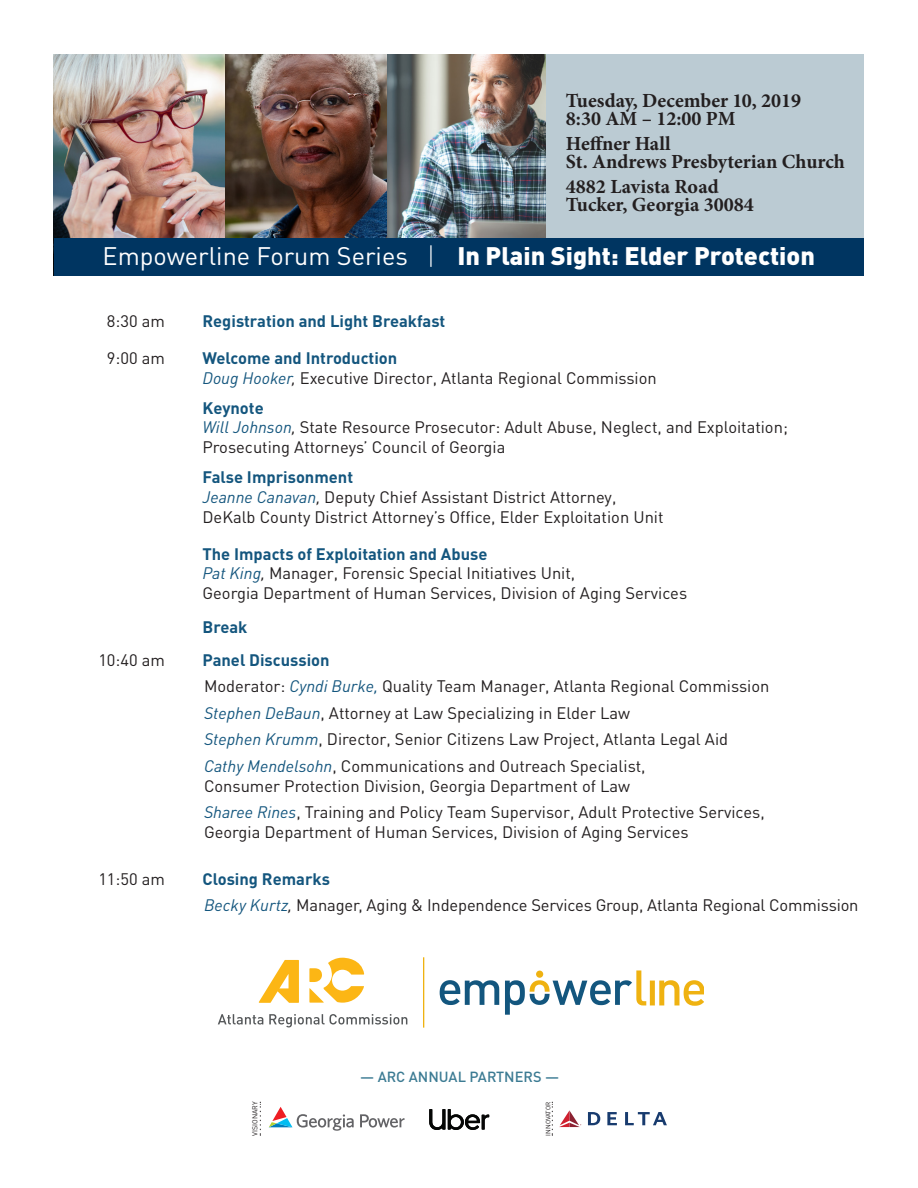
<style>
.page{position:relative;width:918px;height:1188px;background:#fff}
.page>*{position:absolute;margin:0;border:0;box-sizing:border-box;transform-origin:0 0}
.t1{font:900 25.05px "DIN Pro";color:#fff}
.t2{font:700 20.1px/18.1px "Minion Pro";color:#231f20}
.t3{font:16.5px/19.8px "DIN";color:#231f20}
.t4{font:700 16.5px "DIN";color:#14567e}
.t5{font:500 14.55px "DIN Pro";color:#3c7b93}
.t6{font:7.05px "DIN Pro";color:#231f20}
.t7{font:6.45px "DIN Pro";color:#231f20}
.s1{font-weight:400}
.s2{font-weight:300}
.s3{font-weight:700;color:#14567e}
.s4{font-family:"DIN Pro";font-style:italic;color:#14567e}
.s5{font-family:"DIN Pro";font-style:italic}
</style>
<div class="page">
<div style="left:545px;top:54px;width:319px;height:184px;background:#bbcbd3"></div>
<img style="left:54px;top:54px;width:332px;height:184px">
<img style="left:386px;top:54px;width:160px;height:184px">
<div style="left:54px;top:238px;width:810px;height:37px;background:#003561"></div>
<svg style="left:269px;top:1107px;width:136px;height:24px"></svg>
<svg style="left:559px;top:1110px;width:22px;height:17px"></svg>
<svg style="left:588px;top:1112px;width:12px;height:13px"></svg>
<svg style="left:607px;top:1112px;width:10px;height:13px"></svg>
<svg style="left:625px;top:1112px;width:42px;height:13px"></svg>
<svg style="left:260px;top:1102px;width:1px;height:34px"></svg>
<svg style="left:552px;top:1102px;width:1px;height:34px"></svg>
<svg style="left:440px;top:970px;width:264px;height:45px"></svg>
<svg style="left:259px;top:960px;width:40px;height:43px"></svg>
<svg style="left:309px;top:958px;width:55px;height:45px"></svg>
<svg style="left:218px;top:1014px;width:189px;height:13px"></svg>
<hr style="left:423px;top:957px;width:1px;height:71px;background:#efb211">
<svg style="left:429px;top:1109px;width:60px;height:21px"></svg>
<p class="t2" style="left:566px;top:91px;width:237px">Tuesday, December 10, 2019</p>
<p class="t2" style="left:566px;top:109px;width:171px">8:30 AM – 12:00 PM</p>
<p class="t2" style="left:566px;top:134px;width:281px">Heffner Hall<br>St. Andrews Presbyterian Church</p>
<p class="t2" style="left:566px;top:177px;width:154px">4882 Lavista Road</p>
<p class="t2" style="left:566px;top:196px;width:189px">Tucker, Georgia 30084</p>
<p class="t1" style="left:103px;top:236px;width:714px"><span class="s1">Empowerline Forum Series</span> <span class="s2">|</span> In Plain Sight: Elder Protection</p>
<p class="t3" style="left:107px;top:311px;width:60px">8:30 am</p>
<p class="t4" style="left:202px;top:310px;width:244px">Registration and Light Breakfast</p>
<p class="t3" style="left:107px;top:348px;width:60px">9:00 am</p>
<p class="t3" style="left:202px;top:348px;width:456px"><span class="s3">Welcome and Introduction<br></span><span class="s4">Doug Hooker</span><span class="s5">,</span> Executive Director, Atlanta Regional Commission</p>
<p class="t3" style="left:202px;top:397px;width:587px"><span class="s3">Keynote<br></span><span class="s4">Will Johnson</span><span class="s5">,</span> State Resource Prosecutor: Adult Abuse, Neglect, and Exploitation;<br>Prosecuting Attorneys’ Council of Georgia</p>
<p class="t3" style="left:202px;top:467px;width:463px"><span class="s3">False Imprisonment<br></span><span class="s4">Jeanne Canavan</span><span class="s5">,</span> Deputy Chief Assistant District Attorney,<br>DeKalb County District Attorney’s Office, Elder Exploitation Unit</p>
<p class="t3" style="left:202px;top:543px;width:486px"><span class="s3">The Impacts of Exploitation and Abuse<br></span><span class="s4">Pat King</span><span class="s5">,</span> Manager, Forensic Special Initiatives Unit,<br>Georgia Department of Human Services, Division of Aging Services</p>
<p class="t4" style="left:202px;top:616px;width:46px">Break</p>
<p class="t3" style="left:98px;top:650px;width:68px">10:40 am</p>
<p class="t4" style="left:202px;top:649px;width:129px">Panel Discussion</p>
<p class="t3" style="left:204px;top:676px;width:567px">Moderator: <span class="s4">Cyndi Burke,</span> Quality Team Manager, Atlanta Regional Commission</p>
<p class="t3" style="left:204px;top:703px;width:428px"><span class="s4">Stephen DeBaun</span>, Attorney at Law Specializing in Elder Law</p>
<p class="t3" style="left:204px;top:729px;width:526px"><span class="s4">Stephen Krumm</span>, Director, Senior Citizens Law Project, Atlanta Legal Aid</p>
<p class="t3" style="left:204px;top:756px;width:443px"><span class="s4">Cathy Mendelsohn</span>, Communications and Outreach Specialist,<br>Consumer Protection Division, Georgia Department of Law</p>
<p class="t3" style="left:204px;top:802px;width:562px"><span class="s4">Sharee Rines</span>, Training and Policy Team Supervisor, Adult Protective Services,<br>Georgia Department of Human Services, Division of Aging Services</p>
<p class="t3" style="left:98px;top:868px;width:68px">11:50 am</p>
<p class="t4" style="left:202px;top:868px;width:129px">Closing Remarks</p>
<p class="t3" style="left:204px;top:895px;width:656px"><span class="s4">Becky Kurtz</span><span class="s5">,</span> Manager, Aging &amp; Independence Services Group, Atlanta Regional Commission</p>
<p class="t5" style="left:360px;top:1066px;width:201px">— ARC ANNUAL PARTNERS —</p>
<p class="t6" style="left:250px;top:1136px;width:36px;rotate:-90deg">VISIONARY</p>
<p class="t7" style="left:543px;top:1136px;width:35px;rotate:-90deg">INNOVATOR</p>
</div>
